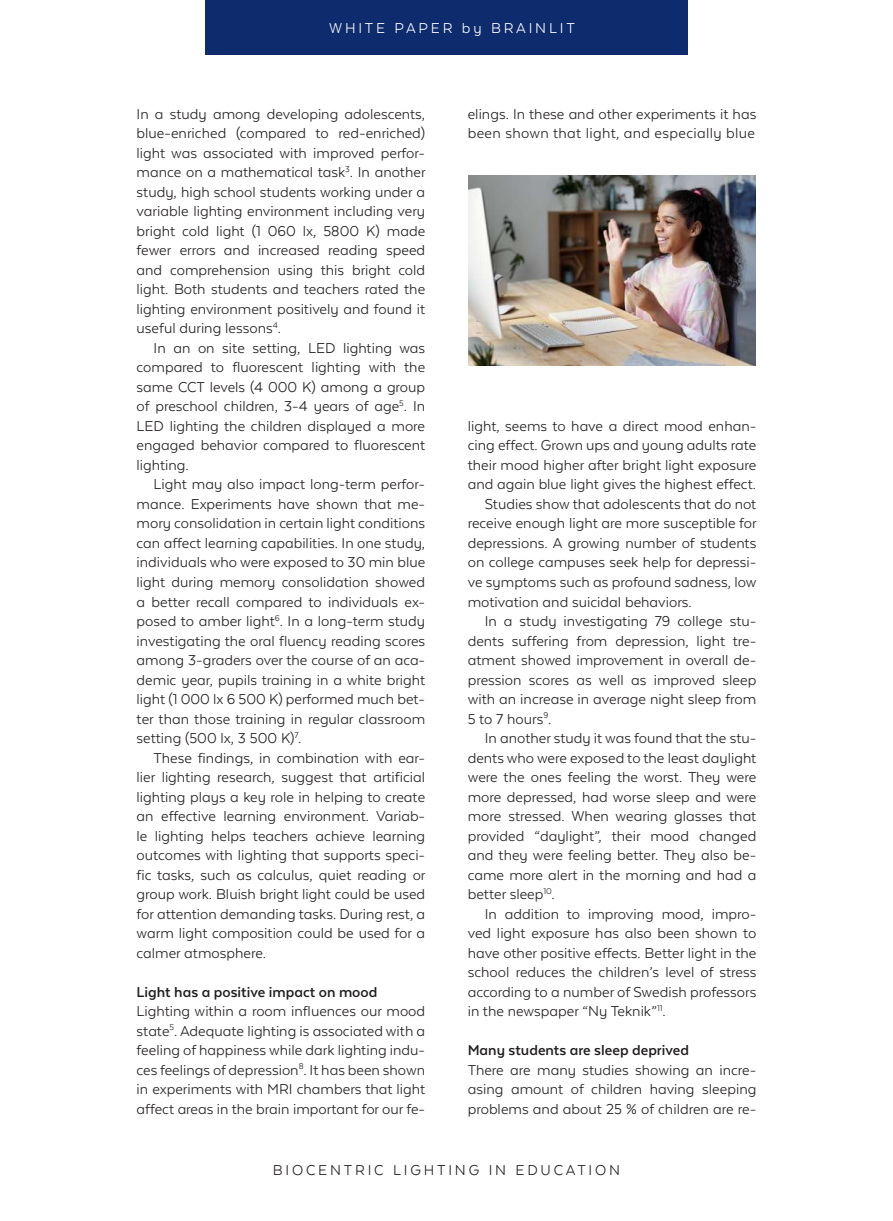
<style>
.page{position:relative;width:893px;height:1221px;background:#fff}
.page>*{position:absolute;margin:0;border:0;box-sizing:border-box;transform-origin:0 0}
.t1{font:16.5px/19.5px "Texta Alt";color:#231f20;text-align:justify}
.t2{font:700 16.5px "Texta Alt";color:#231f20}
.t3{font:16.5px "Texta Alt";letter-spacing:.17em;color:#231f20}
.t4{font:16.5px "Texta Alt";letter-spacing:.17em;color:#fff}
</style>
<div class="page">
<img style="left:469px;top:175px;width:286px;height:191px">
<div style="left:205px;top:0;width:483px;height:54px;background:#0d2b6d"></div>
<p class="t4" style="left:329px;top:20px;width:247px">WHITE PAPER by BRAINLIT</p>
<p class="t1" style="left:137px;top:104px;width:290px">In a study among developing adolescents, blue-enriched (compared to red-enriched) light was associated with improved perfor&shy;mance on a mathematical task<sup>3</sup>. In another study, high school students working under a variable lighting environment including very bright cold light (1 060 lx, 5800 K) made fewer errors and increased reading speed and comprehension using this bright cold light. Both students and teachers rated the lighting environment positively and found it useful during lessons<sup>4</sup>.</p>
<p class="t1" style="left:137px;top:338px;width:290px;text-indent:17px">In an on site setting, LED lighting was compared to fluorescent lighting with the same CCT levels (4 000 K) among a group of preschool children, 3-4 years of age<sup>5</sup>. In LED lighting the children displayed a more engaged behavior compared to fluorescent lighting.</p>
<p class="t1" style="left:137px;top:474px;width:290px;text-indent:17px">Light may also impact long-term perfor&shy;mance. Experiments have shown that me&shy;mory consolidation in certain light conditions can affect learning capabilities. In one study, individuals who were exposed to 30 min blue light during memory consolidation showed a better recall compared to individuals ex&shy;posed to amber light<sup>6</sup>. In a long-term study investigating the oral fluency reading scores among 3-graders over the course of an aca&shy;demic year, pupils training in a white bright light (1 000 lx 6 500 K) performed much bet&shy;ter than those training in regular classroom setting (500 lx, 3 500 K)<sup>7</sup>.</p>
<p class="t1" style="left:137px;top:747px;width:290px;text-indent:17px">These findings, in combination with ear&shy;lier lighting research, suggest that artificial lighting plays a key role in helping to create an effective learning environment. Variab&shy;le lighting helps teachers achieve learning outcomes with lighting that supports speci&shy;fic tasks, such as calculus, quiet reading or group work. Bluish bright light could be used for attention demanding tasks. During rest, a warm light composition could be used for a calmer atmosphere.</p>
<p class="t2" style="left:137px;top:983px;width:242px">Light has a positive impact on mood</p>
<p class="t1" style="left:137px;top:1001px;width:290px">Lighting within a room influences our mood state<sup>5</sup>. Adequate lighting is associated with a feeling of happiness while dark lighting indu&shy;ces feelings of depression<sup>8</sup>. It has been shown in experiments with MRI chambers that light affect areas in the brain important for our fe-</p>
<p class="t1" style="left:468px;top:104px;width:290px">elings. In these and other experiments it has been shown that light, and especially blue</p>
<p class="t1" style="left:468px;top:416px;width:290px">light, seems to have a direct mood enhan-</p>
<p class="t1" style="left:468px;top:435px;width:290px">cing effect. Grown ups and young adults rate</p>
<p class="t1" style="left:468px;top:455px;width:290px">their mood higher after bright light exposure</p>
<p class="t1" style="left:468px;top:474px;width:290px">and again blue light gives the highest effect.</p>
<p class="t1" style="left:485px;top:494px;width:273px">Studies show that adolescents that do not</p>
<p class="t1" style="left:468px;top:513px;width:290px">receive enough light are more susceptible for</p>
<p class="t1" style="left:468px;top:533px;width:290px">depressions. A growing number of students</p>
<p class="t1" style="left:468px;top:552px;width:290px">on college campuses seek help for depressi-</p>
<p class="t1" style="left:468px;top:572px;width:290px">ve symptoms such as profound sadness, low</p>
<p class="t1" style="left:468px;top:591px;width:226px">motivation and suicidal behaviors.</p>
<p class="t1" style="left:485px;top:611px;width:273px">In a study investigating 79 college stu-</p>
<p class="t1" style="left:468px;top:630px;width:290px">dents suffering from depression, light tre-</p>
<p class="t1" style="left:468px;top:650px;width:290px">atment showed improvement in overall de-</p>
<p class="t1" style="left:468px;top:669px;width:290px">pression scores as well as improved sleep</p>
<p class="t1" style="left:468px;top:689px;width:290px">with an increase in average night sleep from</p>
<p class="t1" style="left:468px;top:708px;width:85px">5 to 7 hours<sup>9</sup>.</p>
<p class="t1" style="left:485px;top:728px;width:273px">In another study it was found that the stu-</p>
<p class="t1" style="left:468px;top:747px;width:290px">dents who were exposed to the least daylight</p>
<p class="t1" style="left:468px;top:767px;width:290px">were the ones feeling the worst. They were</p>
<p class="t1" style="left:468px;top:786px;width:290px">more depressed, had worse sleep and were</p>
<p class="t1" style="left:468px;top:806px;width:290px">more stressed. When wearing glasses that</p>
<p class="t1" style="left:468px;top:825px;width:290px">provided “daylight”, their mood changed</p>
<p class="t1" style="left:468px;top:845px;width:290px">and they were feeling better. They also be-</p>
<p class="t1" style="left:468px;top:864px;width:290px">came more alert in the morning and had a</p>
<p class="t1" style="left:468px;top:884px;width:89px">better sleep<sup>10</sup>.</p>
<p class="t1" style="left:485px;top:903px;width:273px">In addition to improving mood, impro-</p>
<p class="t1" style="left:468px;top:923px;width:290px">ved light exposure has also been shown to</p>
<p class="t1" style="left:468px;top:942px;width:290px">have other positive effects. Better light in the</p>
<p class="t1" style="left:468px;top:962px;width:290px">school reduces the children’s level of stress</p>
<p class="t1" style="left:468px;top:981px;width:290px">according to a number of Swedish professors</p>
<p class="t1" style="left:468px;top:1001px;width:199px">in the newspaper “Ny Teknik”<sup>11</sup>.</p>
<p class="t2" style="left:468px;top:1041px;width:223px">Many students are sleep deprived</p>
<p class="t1" style="left:468px;top:1059px;width:290px">There are many studies showing an incre&shy;asing amount of children having sleeping problems and about 25 % of children are re-</p>
<p class="t3" style="left:273px;top:1161px;width:349px">BIOCENTRIC LIGHTING IN EDUCATION</p>
</div>
